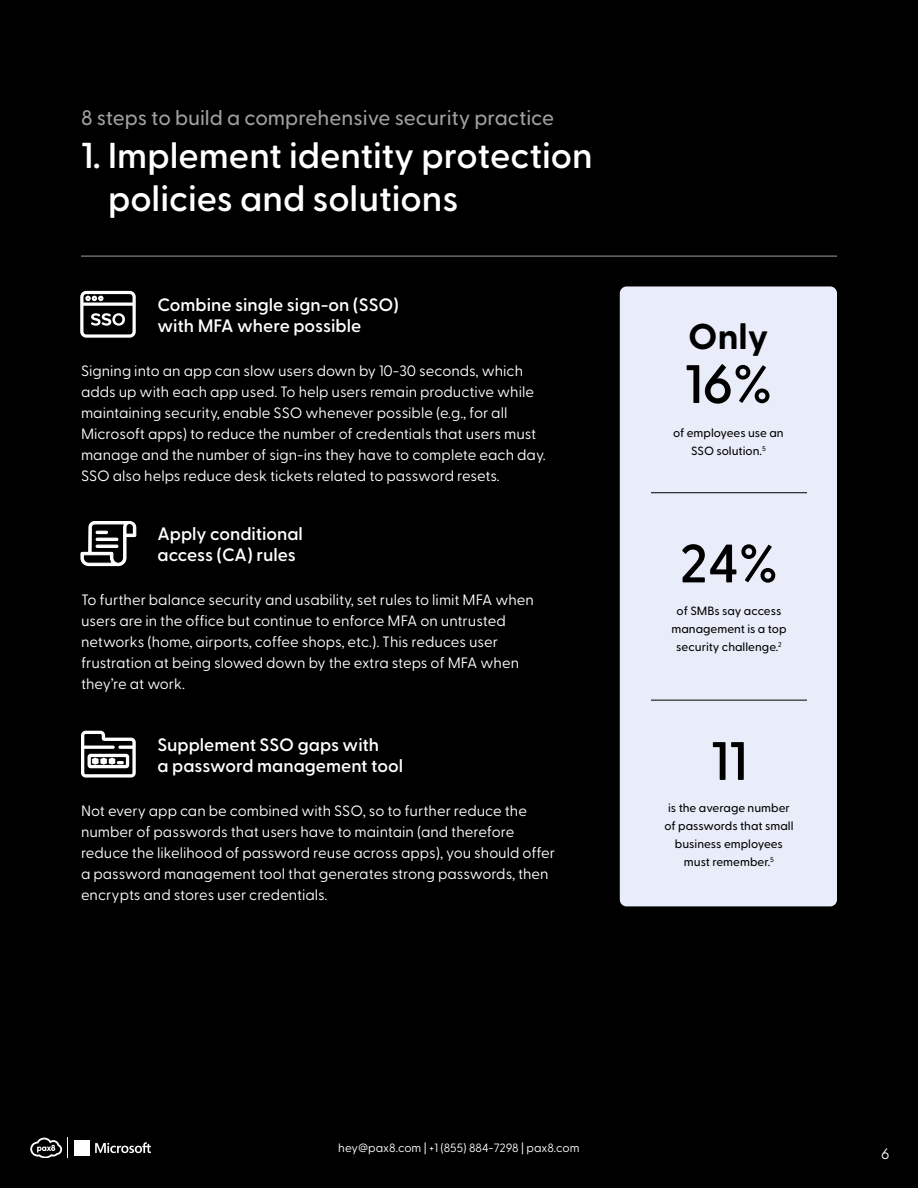
<style>
.page{position:relative;width:918px;height:1188px;background:#000}
.page>*{position:absolute;margin:0;border:0;box-sizing:border-box;transform-origin:0 0}
.t1{font:600 54px "Greycliff CF";color:#000}
.t2{font:600 36px/43.2px "Greycliff CF";color:#fff}
.t3{font:700 36px "Greycliff CF";color:#000}
.t4{font:500 21px "Greycliff CF";color:#a1a1a1}
.t5{font:600 18px/21px "Greycliff CF";color:#fff}
.t6{font:15px/21px "Greycliff CF";color:#fff}
.t7{font:500 12px/18px "Greycliff CF";color:#000;text-align:center}
.t8{font:12px "Greycliff CF";color:#fff}
</style>
<div class="page">
<svg style="left:30px;top:1138px;width:38px;height:20px"></svg>
<svg style="left:95px;top:1142px;width:56px;height:11px"></svg>
<div style="left:74px;top:1140px;width:8px;height:8px;background:#fff"></div>
<div style="left:82px;top:1140px;width:8px;height:8px;background:#fff"></div>
<div style="left:74px;top:1148px;width:8px;height:8px;background:#fff"></div>
<div style="left:82px;top:1148px;width:8px;height:8px;background:#fff"></div>
<div style="left:620px;top:286px;width:217px;height:620px;background:#e9edf9;border-radius:7px"></div>
<hr style="left:81px;top:256px;width:756px;height:1px;background:#a1a1a1">
<hr style="left:651px;top:492px;width:156px;height:1px;background:#000">
<hr style="left:651px;top:700px;width:156px;height:1px;background:#000">
<svg style="left:80px;top:290px;width:57px;height:488px"></svg>
<div style="left:96px;top:538px;width:22px;height:3px;border:1px solid #fff"></div>
<div style="left:96px;top:545px;width:22px;height:3px;border:1px solid #fff"></div>
<h3 class="t4" style="left:81px;top:102px;width:475px">8 steps to build a comprehensive security practice</h3>
<h2 class="t2" style="left:108px;top:132px;width:486px;text-indent:-27px">1. Implement identity protection policies and solutions</h2>
<p class="t5" style="left:158px;top:293px;width:243px">Combine single sign-on (SSO) with MFA where possible</p>
<p class="t6" style="left:81px;top:359px;width:466px">Signing into an app can slow users down by 10-30 seconds, which adds up with each app used. To help users remain productive while maintaining security, enable SSO whenever possible (e.g., for all Microsoft apps) to reduce the number of credentials that users must manage and the number of sign-ins they have to complete each day.<br>SSO also helps reduce desk tickets related to password resets.</p>
<p class="t5" style="left:158px;top:522px;width:147px">Apply conditional access (CA) rules</p>
<p class="t6" style="left:81px;top:588px;width:455px">To further balance security and usability, set rules to limit MFA when users are in the office but continue to enforce MFA on untrusted networks (home, airports, coffee shops, etc.). This reduces user frustration at being slowed down by the extra steps of MFA when they’re at work.</p>
<p class="t5" style="left:158px;top:733px;width:247px">Supplement SSO gaps with<br>a password management tool</p>
<p class="t6" style="left:81px;top:799px;width:476px">Not every app can be combined with SSO, so to further reduce the number of passwords that users have to maintain (and therefore reduce the likelihood of password reuse across apps), you should offer a password management tool that generates strong passwords, then encrypts and stores user credentials.</p>
<h2 class="t3" style="left:688px;top:309px;width:82px">Only</h2>
<h1 class="t1" style="left:685px;top:343px;width:89px">16%</h1>
<p class="t7" style="left:673px;top:423px;width:112px">of employees use an<br>SSO solution.<sup>5</sup></p>
<h1 class="t1" style="left:680px;top:523px;width:100px">24%</h1>
<p class="t7" style="left:671px;top:601px;width:117px">of SMBs say access management is a top security challenge.<sup>2</sup></p>
<h1 class="t1" style="left:711px;top:720px;width:38px">11</h1>
<p class="t7" style="left:664px;top:798px;width:131px">is the average number of passwords that small business employees must remember.<sup>5</sup></p>
<p class="t8" style="left:338px;top:1139px;width:243px">hey@pax8.com | +1 (855) 884-7298 | pax8.com</p>
<p class="t6" style="left:881px;top:1142px;width:10px">6</p>
</div>
